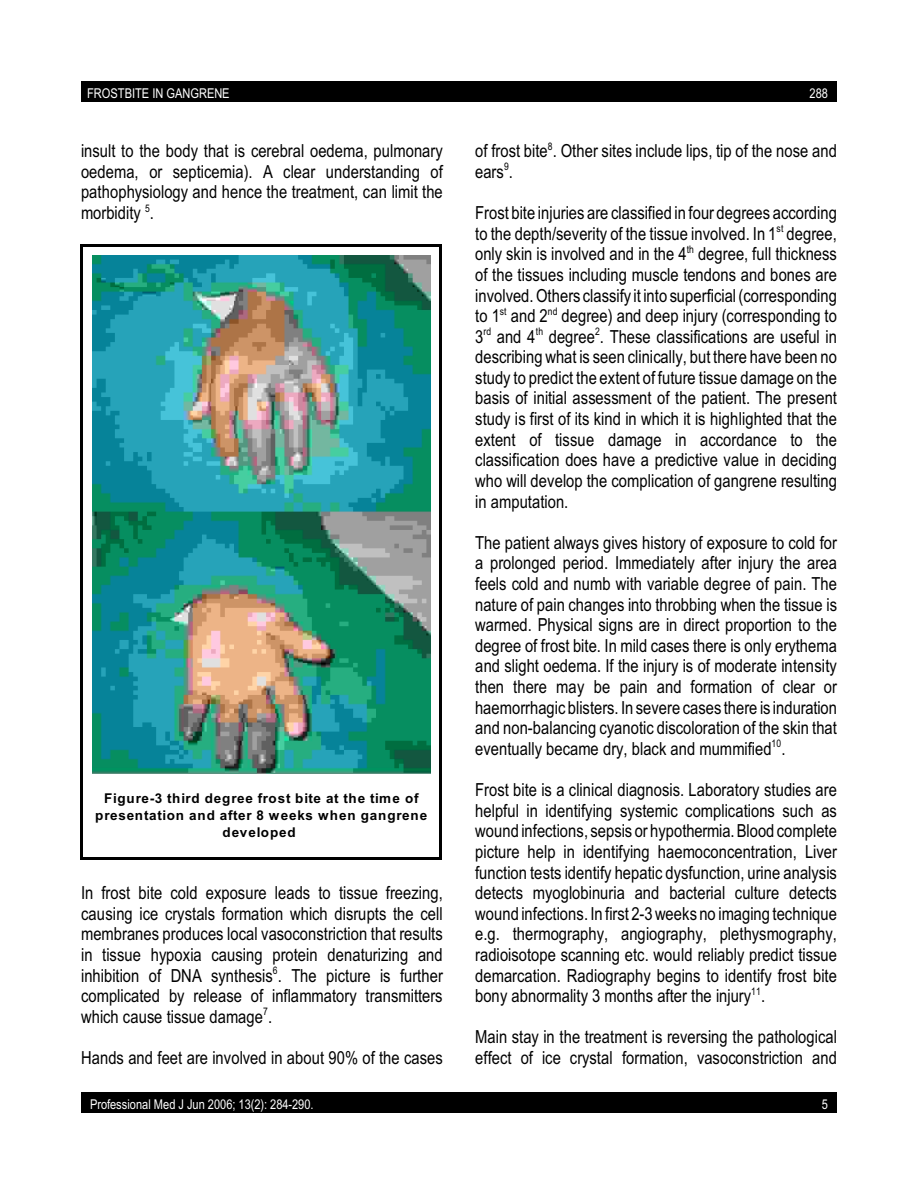
<style>
.page{position:relative;width:918px;height:1188px;background:#fff}
.page>*{position:absolute;margin:0;border:0;box-sizing:border-box;transform-origin:0 0}
.t1{font:18px/20.5px "Arial Narrow";letter-spacing:.005em;color:#000;text-align:justify}
.t2{font:700 13.5px/17.2px "Arial";letter-spacing:.055em;color:#000;text-align:center}
.t3{font:13.5px "Arial Narrow";color:#fff}
.t4{font:10.5px "Arial Narrow";letter-spacing:.015em;color:#000}
</style>
<div class="page">
<div style="left:81px;top:81px;width:756px;height:21px;background:#000"></div>
<div style="left:81px;top:1093px;width:756px;height:20px;background:#000"></div>
<img style="left:92px;top:256px;width:338px;height:518px">
<hr style="left:81px;top:244px;width:2px;height:615px;background:#000">
<hr style="left:440px;top:244px;width:2px;height:615px;background:#000">
<hr style="left:81px;top:244px;width:361px;height:3px;background:#000">
<hr style="left:81px;top:857px;width:361px;height:3px;background:#000">
<p class="t3" style="left:87px;top:88px;width:144px">FROSTBITE IN GANGRENE</p>
<p class="t3" style="left:810px;top:88px;width:20px">288</p>
<p class="t1" style="left:81px;top:142px;width:363px">insult to the body that is cerebral oedema, pulmonary oedema, or septicemia). A clear understanding of pathophysiology and hence the treatment, can limit the morbidity .<sup>5</sup></p>
<p class="t2" style="left:95px;top:791px;width:334px">Figure-3 third degree frost bite at the time of presentation and after 8 weeks when gangrene developed</p>
<p class="t1" style="left:81px;top:884px;width:363px">In frost bite cold exposure leads to tissue freezing, causing ice crystals formation which disrupts the cell membranes produces local vasoconstriction that results in tissue hypoxia causing protein denaturizing and inhibition of DNA synthesis . The picture is further</p>
<p class="t4" style="left:273px;top:966px;width:6px">6</p>
<p class="t1" style="left:81px;top:987px;width:363px">complicated by release of inflammatory transmitters which cause tissue damage .<sup>7</sup></p>
<p class="t1" style="left:81px;top:1049px;width:363px">Hands and feet are involved in about 90% of the cases</p>
<p class="t4" style="left:548px;top:142px;width:6px">8</p>
<p class="t1" style="left:475px;top:142px;width:363px">of frost bite . Other sites include lips, tip of the nose and</p>
<p class="t1" style="left:475px;top:163px;width:39px">ears .<sup>9</sup></p>
<p class="t1" style="left:475px;top:204px;width:363px">Frost bite injuries are classified in four degrees according to the depth/severity of the tissue involved. In 1 degree,</p>
<p class="t4" style="left:777px;top:224px;width:8px">st</p>
<p class="t1" style="left:475px;top:245px;width:363px">only skin is involved and in the 4 degree, full thickness</p>
<p class="t4" style="left:687px;top:245px;width:9px">th</p>
<p class="t1" style="left:475px;top:266px;width:363px">of the tissues including muscle tendons and bones are involved. Others classify it into superficial (corresponding to 1 and 2 degree) and deep injury (corresponding to</p>
<p class="t4" style="left:500px;top:307px;width:8px">st</p>
<p class="t4" style="left:548px;top:307px;width:11px">nd</p>
<p class="t1" style="left:475px;top:328px;width:363px">3 and 4 degree . These classifications are useful in</p>
<p class="t4" style="left:483px;top:328px;width:9px">rd</p>
<p class="t4" style="left:536px;top:328px;width:9px">th</p>
<p class="t4" style="left:595px;top:328px;width:6px">2</p>
<p class="t1" style="left:475px;top:348px;width:363px">describing what is seen clinically, but there have been no study to predict the extent of future tissue damage on the basis of initial assessment of the patient. The present study is first of its kind in which it is highlighted that the extent of tissue damage in accordance to the classification does have a predictive value in deciding who will develop the complication of gangrene resulting in amputation.</p>
<p class="t1" style="left:475px;top:534px;width:363px">The patient always gives history of exposure to cold for a prolonged period. Immediately after injury the area feels cold and numb with variable degree of pain. The nature of pain changes into throbbing when the tissue is warmed. Physical signs are in direct proportion to the degree of frost bite. In mild cases there is only erythema and slight oedema. If the injury is of moderate intensity then there may be pain and formation of clear or haemorrhagic blisters. In severe cases there is induration and non-balancing cyanotic discoloration of the skin that eventually became dry, black and mummified .<sup>10</sup></p>
<p class="t1" style="left:475px;top:781px;width:363px">Frost bite is a clinical diagnosis. Laboratory studies are helpful in identifying systemic complications such as wound infections, sepsis or hypothermia. Blood complete picture help in identifying haemoconcentration, Liver function tests identify hepatic dysfunction, urine analysis detects myoglobinuria and bacterial culture detects wound infections. In first 2-3 weeks no imaging technique e.g. thermography, angiography, plethysmography, radioisotope scanning etc. would reliably predict tissue demarcation. Radiography begins to identify frost bite bony abnormality 3 months after the injury .<sup>11</sup></p>
<p class="t1" style="left:475px;top:1029px;width:363px">Main stay in the treatment is reversing the pathological effect of ice crystal formation, vasoconstriction and</p>
<p class="t3" style="left:90px;top:1100px;width:225px">Professional Med J Jun 2006; 13(2): 284-290.</p>
<p class="t3" style="left:822px;top:1100px;width:8px">5</p>
</div>
